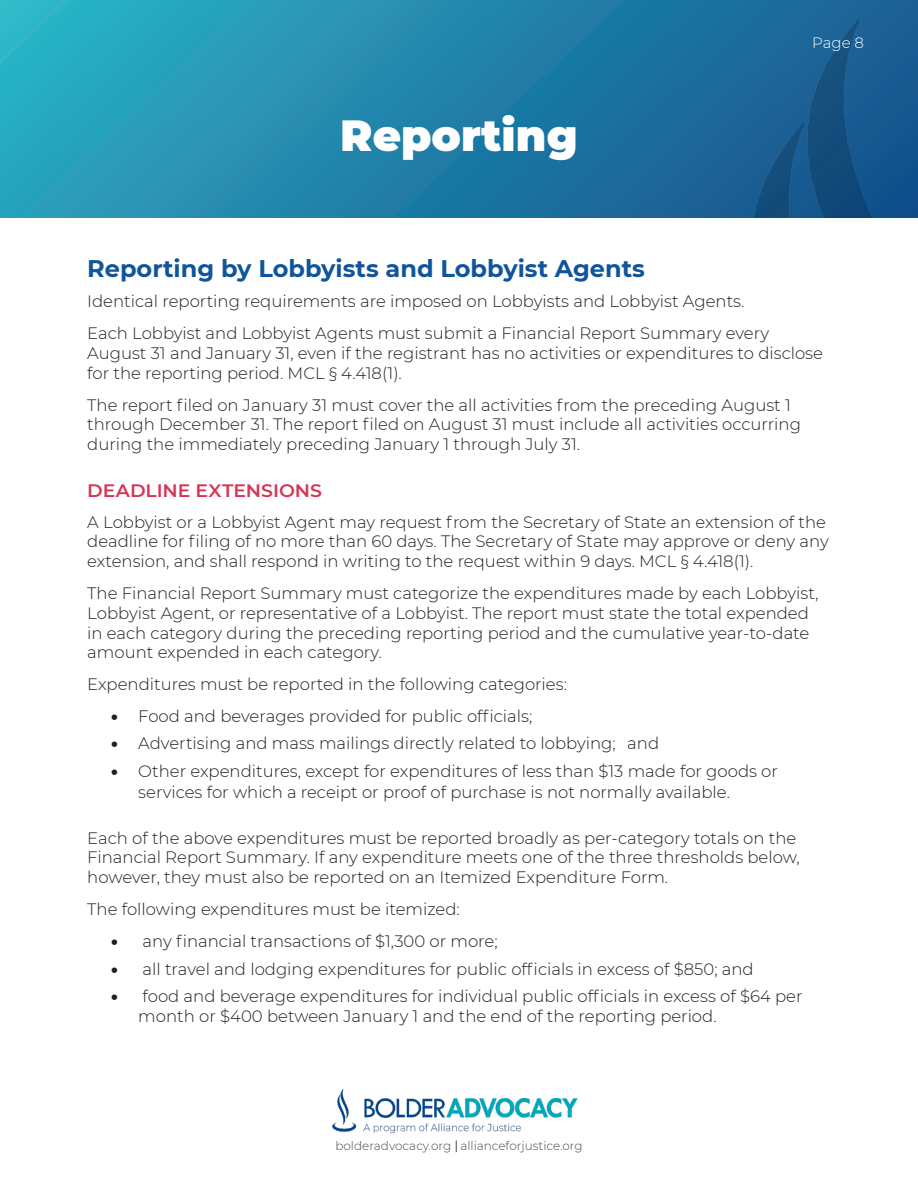
<style>
.page{position:relative;width:918px;height:1188px;background:#fff}
.page>*{position:absolute;margin:0;border:0;box-sizing:border-box;transform-origin:0 0}
.t1{font:900 43.5px "Montserrat";color:#fff}
.Heading_1{font:700 24px "Montserrat";color:#10559b}
.Heading_1-2{font:600 18px "Montserrat";letter-spacing:-.005em;color:#d43756;scale:1.05 1}
.t2{font:300 16.5px/19.8px "Montserrat";color:#231f20}
.t3{font:300 15px "Montserrat";color:#fff}
.t4{font:300 12px "Montserrat";color:#494a4a}
.s1{font-weight:900}
</style>
<div class="page">
<svg style="left:0;top:0;width:918px;height:217px"></svg>
<img style="left:665px;top:19px;width:253px;height:198px">
<svg style="left:456px;top:1140px;width:1px;height:12px"></svg>
<img style="left:333px;top:1089px;width:245px;height:45px">
<p class="t1" style="left:340px;top:103px;width:239px">Reporting</p>
<p class="t3" style="left:812px;top:32px;width:53px">Page 8</p>
<p class="Heading_1" style="left:87px;top:251px;width:559px">Reporting by Lobbyists and Lobbyist Agents</p>
<p class="t2" style="left:87px;top:291px;width:659px">Identical reporting requirements are imposed on Lobbyists and Lobbyist Agents.</p>
<p class="t2" style="left:87px;top:323px;width:737px">Each Lobbyist and Lobbyist Agents must submit a Financial Report Summary every<br>August 31 and January 31, even if the registrant has no activities or expenditures to disclose for the reporting period. MCL § 4.418(1).</p>
<p class="t2" style="left:87px;top:394px;width:715px">The report filed on January 31 must cover the all activities from the preceding August 1 through December 31. The report filed on August 31 must include all activities occurring during the immediately preceding January 1 through July 31.</p>
<p class="Heading_1-2" style="left:87px;top:478px;width:225px">DEADLINE EXTENSIONS</p>
<p class="t2" style="left:87px;top:511px;width:743px">A Lobbyist or a Lobbyist Agent may request from the Secretary of State an extension of the deadline for filing of no more than 60 days. The Secretary of State may approve or deny any extension, and shall respond in writing to the request within 9 days. MCL § 4.418(1).</p>
<p class="t2" style="left:87px;top:583px;width:733px">The Financial Report Summary must categorize the expenditures made by each Lobbyist, Lobbyist Agent, or representative of a Lobbyist. The report must state the total expended in each category during the preceding reporting period and the cumulative year-to-date amount expended in each category.</p>
<p class="t2" style="left:87px;top:674px;width:481px">Expenditures must be reported in the following categories:</p>
<p class="t2" style="left:111px;top:706px;width:423px"><span class="s1">•</span> Food and beverages provided for public officials;</p>
<p class="t2" style="left:111px;top:733px;width:549px"><span class="s1">•</span> Advertising and mass mailings directly related to lobbying; and</p>
<p class="t2" style="left:138px;top:760px;width:641px;line-height:21.6px;text-indent:-27px"><span class="s1">•</span> Other expenditures, except for expenditures of less than $13 made for goods or services for which a receipt or proof of purchase is not normally available.</p>
<p class="t2" style="left:87px;top:827px;width:714px">Each of the above expenditures must be reported broadly as per-category totals on the<br>Financial Report Summary. If any expenditure meets one of the three thresholds below, however, they must also be reported on an Itemized Expenditure Form.</p>
<p class="t2" style="left:87px;top:899px;width:374px">The following expenditures must be itemized:</p>
<p class="t2" style="left:111px;top:931px;width:388px"><span class="s1">•</span> any financial transactions of $1,300 or more;</p>
<p class="t2" style="left:111px;top:958px;width:644px"><span class="s1">•</span> all travel and lodging expenditures for public officials in excess of $850; and</p>
<p class="t2" style="left:138px;top:986px;width:666px;text-indent:-27px"><span class="s1">•</span> food and beverage expenditures for individual public officials in excess of $64 per month or $400 between January 1 and the end of the reporting period.</p>
<p class="t4" style="left:335px;top:1138px;width:249px">bolderadvocacy.org allianceforjustice.org</p>
</div>
